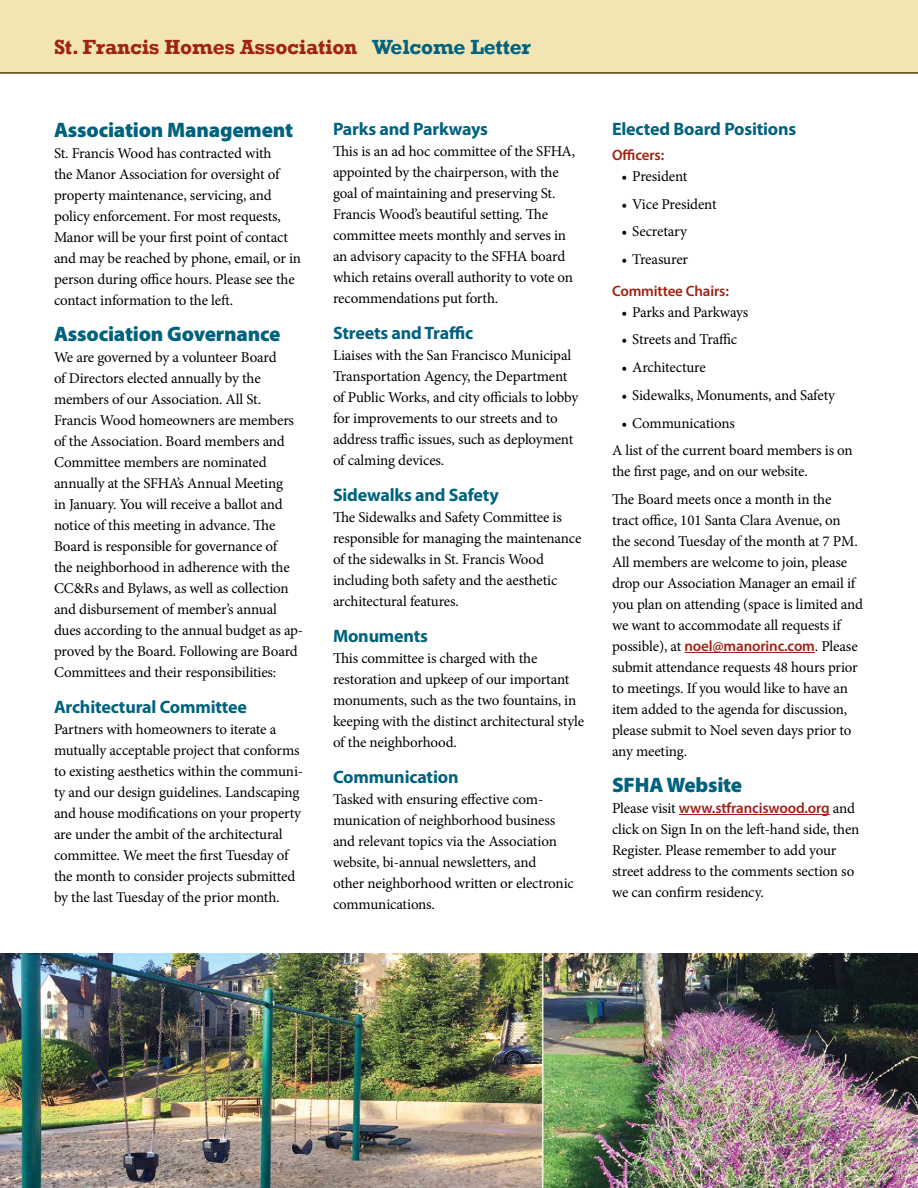
<style>
.page{position:relative;width:918px;height:1188px;background:#fff}
.page>*{position:absolute;margin:0;border:0;box-sizing:border-box;transform-origin:0 0}
.t1{font:900 21px "Myriad Pro";letter-spacing:-.01em;color:#00627d}
.t2{font:700 21px "Rockwell";letter-spacing:-.01em;color:#9f2214}
.t3{font:700 18px "Myriad Pro";letter-spacing:-.01em;color:#00627d}
.t4{font:15px/21px "Minion Pro";letter-spacing:-.015em;color:#000}
.t5{font:600 15px "Myriad Pro";letter-spacing:-.01em;color:#9f2214}
.s1{color:#00627d}
.s2{font-family:"Myriad Pro";font-weight:600;color:#9f2214}
.s3{font-family:"Minion Pro";font-weight:400;color:#000}
</style>
<div class="page">
<div style="left:0;top:0;width:918px;height:73px;background:#f2e4b3"></div>
<hr style="left:0;top:72px;width:918px;height:2px;background:#5a3b00">
<hr style="left:684px;top:652px;width:131px;height:1px;background:#9f2214">
<hr style="left:679px;top:814px;width:151px;height:1px;background:#9f2214">
<img style="left:0;top:954px;width:918px;height:234px">
<h1 class="t2" style="left:54px;top:34px;width:478px">St. Francis Homes Association <span class="s1">Welcome Letter</span></h1>
<h1 class="t1" style="left:54px;top:116px;width:241px">Association Management</h1>
<p class="t4" style="left:54px;top:143px;width:249px">St. Francis Wood has contracted with<br>the Manor Association for oversight of property maintenance, servicing, and policy enforcement. For most requests, Manor will be your first point of contact and may be reached by phone, email, or in person during office hours. Please see the contact information to the left.</p>
<h1 class="t1" style="left:54px;top:320px;width:228px">Association Governance</h1>
<p class="t4" style="left:54px;top:347px;width:251px">We are governed by a volunteer Board<br>of Directors elected annually by the members of our Association. All St.<br>Francis Wood homeowners are members of the Association. Board members and Committee members are nominated annually at the SFHA’s Annual Meeting<br>in January. You will receive a ballot and notice of this meeting in advance. The Board is responsible for governance of<br>the neighborhood in adherence with the CC&amp;Rs and Bylaws, as well as collection and disbursement of member’s annual dues according to the annual budget as ap&shy;proved by the Board. Following are Board Committees and their responsibilities:</p>
<p class="t3" style="left:54px;top:695px;width:195px">Architectural Committee</p>
<p class="t4" style="left:54px;top:719px;width:251px">Partners with homeowners to iterate a mutually acceptable project that conforms to existing aesthetics within the communi&shy;ty and our design guidelines. Landscaping and house modifications on your property are under the ambit of the architectural committee. We meet the first Tuesday of the month to consider projects submitted by the last Tuesday of the prior month.</p>
<p class="t3" style="left:333px;top:117px;width:156px">Parks and Parkways</p>
<p class="t4" style="left:333px;top:141px;width:244px">This is an ad hoc committee of the SFHA, appointed by the chairperson, with the goal of maintaining and preserving St.<br>Francis Wood’s beautiful setting. The committee meets monthly and serves in an advisory capacity to the SFHA board which retains overall authority to vote on recommendations put forth.</p>
<p class="t3" style="left:333px;top:321px;width:142px">Streets and Traffic</p>
<p class="t4" style="left:333px;top:345px;width:247px">Liaises with the San Francisco Municipal Transportation Agency, the Department of Public Works, and city officials to lobby for improvements to our streets and to address traffic issues, such as deployment of calming devices.</p>
<p class="t3" style="left:333px;top:483px;width:167px">Sidewalks and Safety</p>
<p class="t4" style="left:333px;top:507px;width:250px">The Sidewalks and Safety Committee is responsible for managing the maintenance of the sidewalks in St. Francis Wood including both safety and the aesthetic architectural features.</p>
<p class="t3" style="left:333px;top:624px;width:97px">Monuments</p>
<p class="t4" style="left:333px;top:648px;width:253px">This committee is charged with the restoration and upkeep of our important monuments, such as the two fountains, in keeping with the distinct architectural style of the neighborhood.</p>
<p class="t3" style="left:333px;top:765px;width:127px">Communication</p>
<p class="t4" style="left:333px;top:789px;width:242px">Tasked with ensuring effective com&shy;munication of neighborhood business and relevant topics via the Association website, bi-annual newsletters, and<br>other neighborhood written or electronic communications.</p>
<p class="t3" style="left:612px;top:117px;width:186px">Elected Board Positions</p>
<p class="t5" style="left:612px;top:145px;width:54px">Officers:</p>
<p class="t4" style="left:621px;top:166px;width:67px">• President</p>
<p class="t4" style="left:621px;top:193px;width:97px">• Vice President</p>
<p class="t4" style="left:621px;top:221px;width:67px">• Secretary</p>
<p class="t4" style="left:621px;top:249px;width:68px">• Treasurer</p>
<p class="t5" style="left:612px;top:281px;width:118px">Committee Chairs:</p>
<p class="t4" style="left:621px;top:301px;width:129px">• Parks and Parkways</p>
<p class="t4" style="left:621px;top:329px;width:117px">• Streets and Traffic</p>
<p class="t4" style="left:621px;top:357px;width:86px">• Architecture</p>
<p class="t4" style="left:621px;top:385px;width:215px">• Sidewalks, Monuments, and Safety</p>
<p class="t4" style="left:612px;top:409px;width:242px;line-height:27.8px;text-indent:9px">• Communications<br>A list of the current board members is on</p>
<p class="t4" style="left:612px;top:458px;width:221px;line-height:27.8px">the first page, and on our website.<br>The Board meets once a month in the</p>
<p class="t4" style="left:612px;top:510px;width:253px">tract office, 101 Santa Clara Avenue, on the second Tuesday of the month at 7 PM.<br>All members are welcome to join, please drop our Association Manager an email if you plan on attending (space is limited and we want to accommodate all requests if possible), at <span class="s2">noel@manorinc.com</span>. Please submit attendance requests 48 hours prior to meetings. If you would like to have an item added to the agenda for discussion, please submit to Noel seven days prior to any meeting.</p>
<h1 class="t1" style="left:612px;top:771px;width:132px">SFHA Website</h1>
<p class="t5" style="left:612px;top:798px;width:245px"><span class="s3">Please visit</span> www.stfranciswood.org <span class="s3">and</span></p>
<p class="t4" style="left:612px;top:819px;width:249px">click on Sign In on the left-hand side, then Register. Please remember to add your street address to the comments section so we can confirm residency.</p>
</div>
